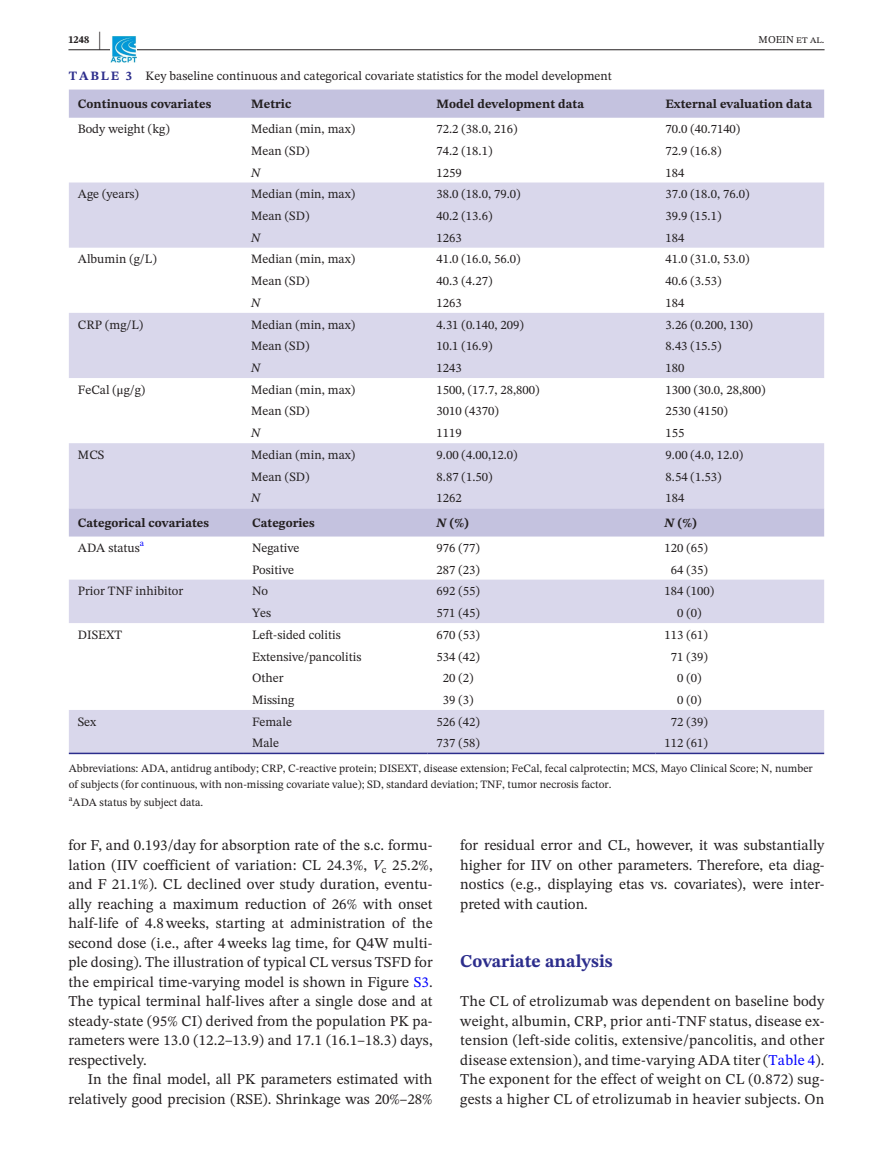
<style>
.page{position:relative;width:893px;height:1174px;background:#fff}
.page>*{position:absolute;margin:0;border:0;box-sizing:border-box;transform-origin:0 0}
.t1{font:700 18px "STIX Two Text";color:#2c2d8c}
.t2{font:15px/19.5px "STIX Two Text";color:#231f20;text-align:justify}
.t3{font:12.75px "STIX Two Text";color:#231f20}
.t4{font:700 12.75px "STIX Two Text";color:#231f20}
.t5{font:italic 12.75px "STIX Two Text";color:#231f20}
.t6{font:11.25px/15.8px "STIX Two Text";color:#231f20}
.t7{font:10.5px "STIX Two Text";color:#231f20}
.t8{font:700 10.5px "STIX Two Text";color:#231f20}
.t9{font:8.85px "STIX Two Text";color:#00f}
.t10{font:7.8px "STIX Two Text";color:#231f20}
.s1{font-size:21px}
.s2{font-weight:700;color:#2c2d8c}
.s3{font-family:"STIX"}
.s4{font-style:italic}
.s5{color:#00f}
</style>
<div class="page">
<hr style="left:68px;top:49px;width:756px;height:1px;background:#231f20">
<img style="left:111px;top:37px;width:25px;height:25px">
<div style="left:69px;top:90px;width:755px;height:28px;background:#c4c2df"></div>
<svg style="left:69px;top:182px;width:755px;height:326px;fill:#d9d7eb"></svg>
<div style="left:69px;top:508px;width:755px;height:28px;background:#c4c2df"></div>
<svg style="left:69px;top:579px;width:755px;height:173px"></svg>
<hr style="left:69px;top:752px;width:174px;height:2px;background:#2c2d8c">
<hr style="left:243px;top:752px;width:185px;height:2px;background:#2c2d8c">
<hr style="left:428px;top:752px;width:228px;height:2px;background:#2c2d8c">
<hr style="left:656px;top:752px;width:168px;height:2px;background:#2c2d8c">
<p class="t8" style="left:68px;top:32px;width:34px">1248 <span class="s1">|</span></p>
<p class="t7" style="left:759px;top:32px;width:67px">MOEIN et al.</p>
<p class="t3" style="left:69px;top:66px;width:545px"><span class="s2">TABLE 3</span> Key baseline continuous and categorical covariate statistics for the model development</p>
<p class="t4" style="left:78px;top:95px;width:135px">Continuous covariates</p>
<p class="t4" style="left:251px;top:95px;width:42px">Metric</p>
<p class="t4" style="left:436px;top:95px;width:149px">Model development data</p>
<p class="t4" style="left:665px;top:95px;width:148px">External evaluation data</p>
<p class="t3" style="left:78px;top:120px;width:93px">Body weight (kg)</p>
<p class="t3" style="left:251px;top:120px;width:106px">Median (min, max)</p>
<p class="t3" style="left:436px;top:120px;width:82px">72.2 (38.0, 216)</p>
<p class="t3" style="left:665px;top:120px;width:76px">70.0 (40.7140)</p>
<p class="t3" style="left:251px;top:141px;width:60px">Mean (SD)</p>
<p class="t3" style="left:436px;top:141px;width:57px">74.2 (18.1)</p>
<p class="t3" style="left:665px;top:141px;width:57px">72.9 (16.8)</p>
<p class="t5" style="left:251px;top:163px;width:11px">N</p>
<p class="t3" style="left:436px;top:163px;width:27px">1259</p>
<p class="t3" style="left:665px;top:163px;width:20px">184</p>
<p class="t3" style="left:78px;top:185px;width:63px">Age (years)</p>
<p class="t3" style="left:251px;top:185px;width:106px">Median (min, max)</p>
<p class="t3" style="left:437px;top:185px;width:86px">38.0 (18.0, 79.0)</p>
<p class="t3" style="left:665px;top:185px;width:86px">37.0 (18.0, 76.0)</p>
<p class="t3" style="left:251px;top:207px;width:60px">Mean (SD)</p>
<p class="t3" style="left:437px;top:207px;width:57px">40.2 (13.6)</p>
<p class="t3" style="left:665px;top:207px;width:57px">39.9 (15.1)</p>
<p class="t5" style="left:251px;top:228px;width:11px">N</p>
<p class="t3" style="left:437px;top:228px;width:27px">1263</p>
<p class="t3" style="left:665px;top:228px;width:20px">184</p>
<p class="t3" style="left:78px;top:250px;width:80px">Albumin (g/L)</p>
<p class="t3" style="left:251px;top:250px;width:106px">Median (min, max)</p>
<p class="t3" style="left:437px;top:250px;width:86px">41.0 (16.0, 56.0)</p>
<p class="t3" style="left:666px;top:250px;width:86px">41.0 (31.0, 53.0)</p>
<p class="t3" style="left:251px;top:272px;width:60px">Mean (SD)</p>
<p class="t3" style="left:437px;top:272px;width:57px">40.3 (4.27)</p>
<p class="t3" style="left:666px;top:272px;width:57px">40.6 (3.53)</p>
<p class="t5" style="left:251px;top:293px;width:11px">N</p>
<p class="t3" style="left:437px;top:293px;width:27px">1263</p>
<p class="t3" style="left:666px;top:293px;width:20px">184</p>
<p class="t3" style="left:78px;top:315px;width:67px">CRP (mg/L)</p>
<p class="t3" style="left:251px;top:315px;width:106px">Median (min, max)</p>
<p class="t3" style="left:437px;top:315px;width:89px">4.31 (0.140, 209)</p>
<p class="t3" style="left:666px;top:315px;width:89px">3.26 (0.200, 130)</p>
<p class="t3" style="left:251px;top:337px;width:60px">Mean (SD)</p>
<p class="t3" style="left:437px;top:337px;width:57px">10.1 (16.9)</p>
<p class="t3" style="left:666px;top:337px;width:57px">8.43 (15.5)</p>
<p class="t5" style="left:251px;top:359px;width:11px">N</p>
<p class="t3" style="left:437px;top:359px;width:27px">1243</p>
<p class="t3" style="left:666px;top:359px;width:20px">180</p>
<p class="t3" style="left:78px;top:380px;width:69px">FeCal (<span class="s3">μ</span>g/g)</p>
<p class="t3" style="left:251px;top:380px;width:106px">Median (min, max)</p>
<p class="t3" style="left:437px;top:380px;width:104px">1500, (17.7, 28,800)</p>
<p class="t3" style="left:666px;top:380px;width:101px">1300 (30.0, 28,800)</p>
<p class="t3" style="left:251px;top:402px;width:60px">Mean (SD)</p>
<p class="t3" style="left:437px;top:402px;width:64px">3010 (4370)</p>
<p class="t3" style="left:666px;top:402px;width:64px">2530 (4150)</p>
<p class="t5" style="left:251px;top:424px;width:11px">N</p>
<p class="t3" style="left:437px;top:424px;width:27px">1119</p>
<p class="t3" style="left:666px;top:424px;width:20px">155</p>
<p class="t3" style="left:78px;top:445px;width:28px">MCS</p>
<p class="t3" style="left:251px;top:445px;width:106px">Median (min, max)</p>
<p class="t3" style="left:437px;top:445px;width:83px">9.00 (4.00,12.0)</p>
<p class="t3" style="left:666px;top:445px;width:79px">9.00 (4.0, 12.0)</p>
<p class="t3" style="left:251px;top:467px;width:60px">Mean (SD)</p>
<p class="t3" style="left:437px;top:467px;width:57px">8.87 (1.50)</p>
<p class="t3" style="left:666px;top:467px;width:57px">8.54 (1.53)</p>
<p class="t5" style="left:251px;top:489px;width:11px">N</p>
<p class="t3" style="left:437px;top:489px;width:27px">1262</p>
<p class="t3" style="left:666px;top:489px;width:20px">184</p>
<p class="t4" style="left:78px;top:514px;width:133px">Categorical covariates</p>
<p class="t4" style="left:252px;top:514px;width:64px">Categories</p>
<p class="t4" style="left:437px;top:514px;width:34px"><span class="s4">N</span> (%)</p>
<p class="t4" style="left:665px;top:514px;width:34px"><span class="s4">N</span> (%)</p>
<p class="t3" style="left:78px;top:538px;width:64px">ADA status</p>
<p class="t9" style="left:140px;top:537px;width:6px">a</p>
<p class="t3" style="left:252px;top:538px;width:49px">Negative</p>
<p class="t3" style="left:437px;top:538px;width:45px">976 (77)</p>
<p class="t3" style="left:665px;top:538px;width:45px">120 (65)</p>
<p class="t3" style="left:252px;top:560px;width:44px">Positive</p>
<p class="t3" style="left:437px;top:560px;width:45px">287 (23)</p>
<p class="t3" style="left:671px;top:560px;width:38px">64 (35)</p>
<p class="t3" style="left:78px;top:582px;width:107px">Prior TNF inhibitor</p>
<p class="t3" style="left:252px;top:582px;width:18px">No</p>
<p class="t3" style="left:437px;top:582px;width:45px">692 (55)</p>
<p class="t3" style="left:665px;top:582px;width:51px">184 (100)</p>
<p class="t3" style="left:252px;top:603px;width:21px">Yes</p>
<p class="t3" style="left:437px;top:603px;width:45px">571 (45)</p>
<p class="t3" style="left:677px;top:603px;width:26px">0 (0)</p>
<p class="t3" style="left:78px;top:625px;width:46px">DISEXT</p>
<p class="t3" style="left:252px;top:625px;width:90px">Left-sided colitis</p>
<p class="t3" style="left:437px;top:625px;width:45px">670 (53)</p>
<p class="t3" style="left:665px;top:625px;width:45px">113 (61)</p>
<p class="t3" style="left:252px;top:647px;width:111px">Extensive/pancolitis</p>
<p class="t3" style="left:437px;top:647px;width:45px">534 (42)</p>
<p class="t3" style="left:671px;top:647px;width:38px">71 (39)</p>
<p class="t3" style="left:252px;top:669px;width:33px">Other</p>
<p class="t3" style="left:443px;top:669px;width:32px">20 (2)</p>
<p class="t3" style="left:677px;top:669px;width:26px">0 (0)</p>
<p class="t3" style="left:252px;top:690px;width:44px">Missing</p>
<p class="t3" style="left:443px;top:690px;width:32px">39 (3)</p>
<p class="t3" style="left:677px;top:690px;width:26px">0 (0)</p>
<p class="t3" style="left:78px;top:712px;width:20px">Sex</p>
<p class="t3" style="left:252px;top:712px;width:41px">Female</p>
<p class="t3" style="left:437px;top:712px;width:45px">526 (42)</p>
<p class="t3" style="left:671px;top:712px;width:38px">72 (39)</p>
<p class="t3" style="left:252px;top:734px;width:29px">Male</p>
<p class="t3" style="left:437px;top:734px;width:45px">737 (58)</p>
<p class="t3" style="left:665px;top:734px;width:45px">112 (61)</p>
<p class="t6" style="left:69px;top:760px;width:745px">Abbreviations: ADA, antidrug antibody; CRP, C-reactive protein; DISEXT, disease extension; FeCal, fecal calprotectin; MCS, Mayo Clinical Score; N, number of subjects (for continuous, with non-missing covariate value); SD, standard deviation; TNF, tumor necrosis factor.</p>
<p class="t10" style="left:69px;top:792px;width:5px">a</p>
<p class="t6" style="left:73px;top:794px;width:132px">ADA status by subject data.</p>
<p class="t2" style="left:68px;top:835px;width:366px">for F, and 0.193/day for absorption rate of the s.c. formu&shy;lation (IIV coefficient of variation: CL 24.3%, <span class="s4">V</span><sub>c</sub> 25.2%, and F 21.1%). CL declined over study duration, eventu&shy;ally reaching a maximum reduction of 26% with onset half-life of 4.8weeks, starting at administration of the second dose (i.e., after 4weeks lag time, for Q4W multi&shy;ple dosing). The illustration of typical CL versus TSFD for the empirical time-varying model is shown in Figure <span class="s5">S3</span>.<br>The typical terminal half-lives after a single dose and at steady-state (95% CI) derived from the population PK pa&shy;rameters were 13.0 (12.2–13.9) and 17.1 (16.1–18.3) days, respectively.</p>
<p class="t2" style="left:68px;top:1069px;width:366px;text-align:right">In the final model, all PK parameters estimated with relatively good precision (RSE). Shrinkage was 20%–28%</p>
<p class="t2" style="left:460px;top:835px;width:366px">for residual error and CL, however, it was substantially higher for IIV on other parameters. Therefore, eta diag&shy;nostics (e.g., displaying etas vs. covariates), were inter&shy;preted with caution.</p>
<p class="t1" style="left:460px;top:948px;width:154px">Covariate analysis</p>
<p class="t2" style="left:460px;top:991px;width:366px">The CL of etrolizumab was dependent on baseline body weight, albumin, CRP, prior anti-TNF status, disease ex&shy;tension (left-side colitis, extensive/pancolitis, and other disease extension), and time-varying ADA titer (<span class="s5">Table 4</span>).<br>The exponent for the effect of weight on CL (0.872) sug&shy;gests a higher CL of etrolizumab in heavier subjects. On</p>
</div>
